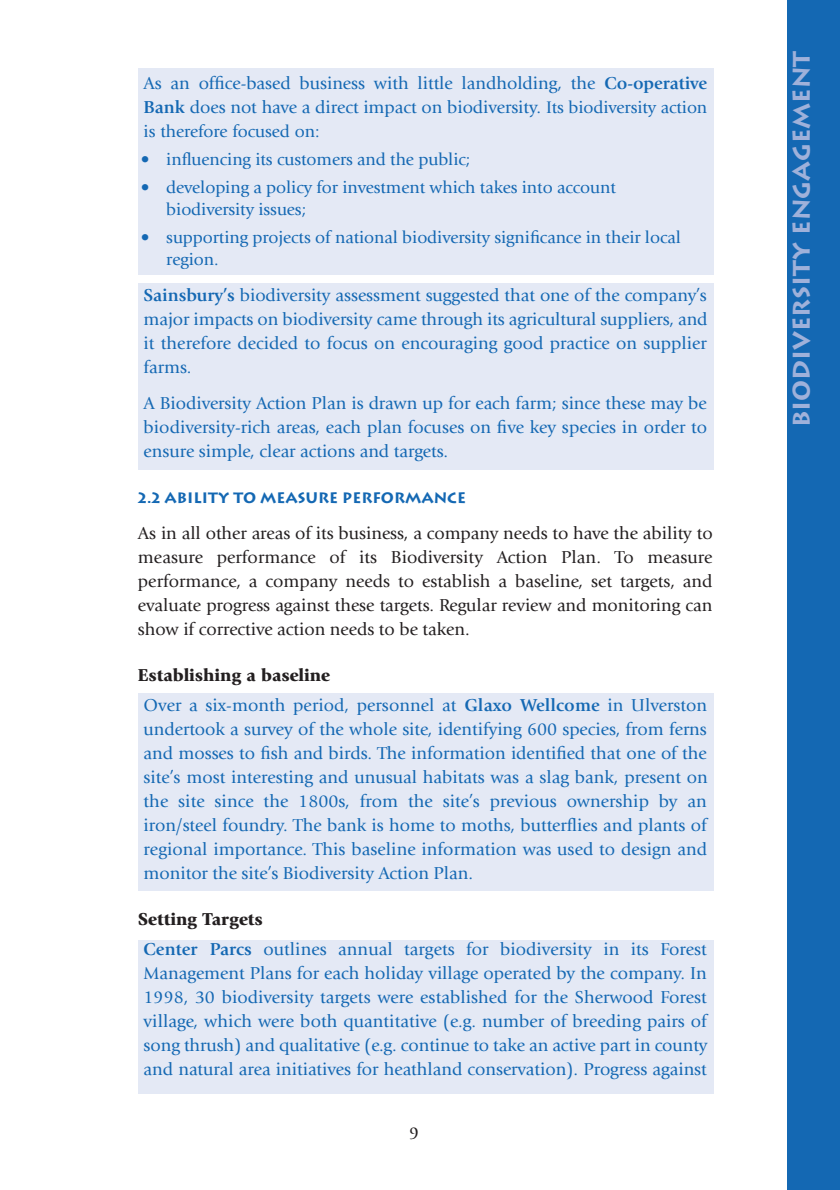
<style>
.page{position:relative;width:840px;height:1190px;background:#fff}
.page>*{position:absolute;margin:0;border:0;box-sizing:border-box;transform-origin:0 0}
.t1{font:700 24px "Lithos";color:#9fb1da}
.t2{font:18px/24px "Giovanni";letter-spacing:-.005em;color:#1468b3;text-align:justify}
.t3{font:18px/24px "Giovanni";letter-spacing:-.005em;color:#231f20;text-align:justify}
.t4{font:17.6px/22px "Giovanni";letter-spacing:-.005em;color:#1468b3}
.t5{font:700 15px "Lithos";letter-spacing:-.005em;color:#1468b3}
.s1{font-weight:700}
.s2{font-size:17.6px}
.s3{font-weight:900;color:#231f20}
</style>
<div class="page">
<div style="left:138px;top:940px;width:576px;height:154px;background:#e4e9f5"></div>
<div style="left:138px;top:693px;width:575px;height:198px;background:#e4e9f5"></div>
<div style="left:138px;top:283px;width:575px;height:187px;background:#e4e9f5"></div>
<div style="left:138px;top:68px;width:575px;height:207px;background:#e4e9f5"></div>
<div style="left:787px;top:0;width:53px;height:1190px;background:#1468b3"></div>
<p class="t2" style="left:144px;top:73px;width:565px">As an office-based business with little landholding, the <span class="s1">Co-operative<br>Bank</span> does not have a direct impact on biodiversity. <span class="s2">Its biodiversity action</span></p>
<p class="t4" style="left:144px;top:122px;width:177px">is therefore focused on:</p>
<p class="t4" style="left:141px;top:150px;width:331px">• influencing its customers and the public;</p>
<p class="t4" style="left:166px;top:178px;width:451px;text-indent:-26px">• developing a policy for investment which takes into account biodiversity issues;</p>
<p class="t4" style="left:166px;top:228px;width:516px;text-indent:-26px">• supporting projects of national biodiversity significance in their local region.</p>
<p class="t2" style="left:144px;top:285px;width:565px"><span class="s1">Sainsbury’s</span> biodiversity assessment suggested that one of the company’s major impacts on biodiversity came through its agricultural suppliers, and it therefore decided to focus on encouraging good practice on supplier farms.</p>
<p class="t2" style="left:144px;top:393px;width:565px">A Biodiversity Action Plan is drawn up for each farm; since these may be biodiversity-rich areas, each plan focuses on five key species in order to ensure simple, clear actions and targets.</p>
<p class="t5" style="left:138px;top:490px;width:330px">2.2 ABILITY TO MEASURE PERFORMANCE</p>
<p class="t3" style="left:138px;top:523px;width:576px">As in all other areas of its business, a company needs to have the ability to measure performance of its Biodiversity Action Plan. To measure performance, a company needs to establish a baseline, set targets, and evaluate progress against these targets. Regular review and monitoring can show if corrective action needs to be taken.</p>
<p class="t2" style="left:144px;top:662px;width:565px;line-height:30px;text-indent:-6px"><span class="s3">Establishing a baseline<br></span>Over a six-month period, personnel at <span class="s1">Glaxo Wellcome</span> in Ulverston</p>
<p class="t2" style="left:144px;top:719px;width:566px">undertook a survey of the whole site, identifying 600 species, from ferns and mosses to fish and birds. The information identified that one of the site’s most interesting and unusual habitats was a slag bank, present on the site since the 1800s, from the site’s previous ownership by an iron/steel foundry. The bank is home to moths, butterflies and plants of regional importance. This baseline information was used to design and monitor the site’s Biodiversity Action Plan.</p>
<p class="t2" style="left:144px;top:906px;width:565px;line-height:30px;text-indent:-6px"><span class="s3">Setting Targets<br></span><span class="s1">Center Parcs</span> outlines annual targets for biodiversity in its Forest</p>
<p class="t2" style="left:144px;top:963px;width:565px">Management Plans for each holiday village operated by the company. In 1998, 30 biodiversity targets were established for the Sherwood Forest village, which were both quantitative (e.g. number of breeding pairs of song thrush) and qualitative (e.g. continue to take an active part in county and natural area initiatives for heathland conservation). Progress against</p>
<p class="t3" style="left:409px;top:1122px;width:12px">9</p>
<h1 class="t1" style="left:787px;top:427px;width:378px;rotate:-90deg">Biodiversity Engagement</h1>
</div>
